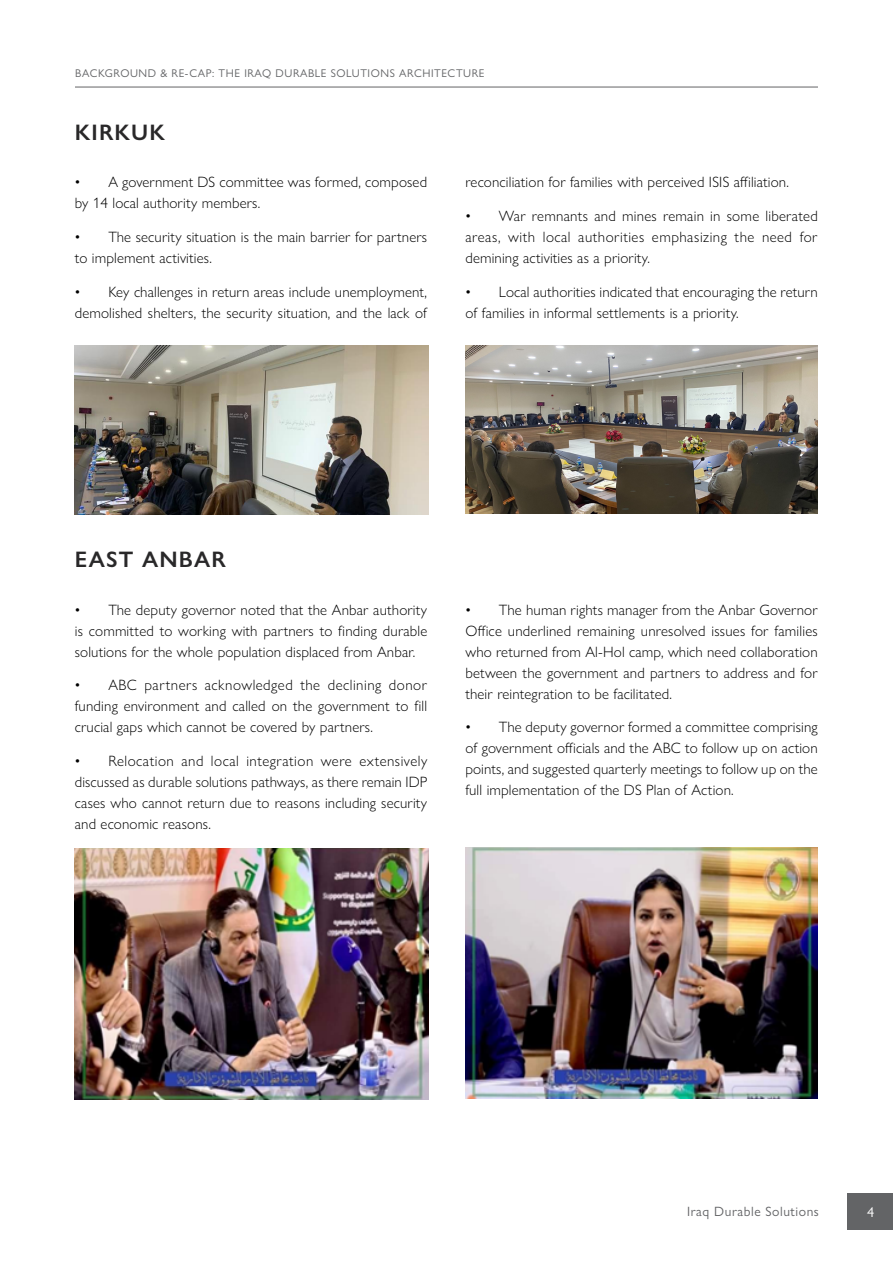
<style>
.page{position:relative;width:893px;height:1263px;background:#fff}
.page>*{position:absolute;margin:0;border:0;box-sizing:border-box;transform-origin:0 0}
.t1{font:600 22.5px "Gill Sans Nova";letter-spacing:.05em;color:#292829}
.t2{font:300 15px/21px "Gill Sans Nova";letter-spacing:.01em;color:#000;text-align:justify}
.t3{font:14.25px "Gill Sans Nova";color:#fff}
.t4{font:13.5px "Gill Sans Nova";letter-spacing:.04em;color:#636466}
.t5{font:11.25px "Gill Sans Nova";letter-spacing:.05em;color:#636466}
.s1{font-weight:400}
</style>
<div class="page">
<hr style="left:75px;top:87px;width:743px;height:1px;background:#636466">
<div style="left:848px;top:1193px;width:45px;height:36px;background:#636466"></div>
<img style="left:75px;top:346px;width:353px;height:169px">
<img style="left:465px;top:346px;width:353px;height:168px">
<img style="left:75px;top:848px;width:353px;height:251px">
<img style="left:465px;top:847px;width:353px;height:251px">
<p class="t5" style="left:75px;top:67px;width:411px">BACKGROUND &amp; RE-CAP: THE IRAQ DURABLE SOLUTIONS ARCHITECTURE</p>
<h1 class="t1" style="left:75px;top:118px;width:92px">KIRKUK</h1>
<p class="t2" style="left:75px;top:172px;width:354px"><span class="s1">•</span> A government DS committee was formed, composed by 14 local authority members.</p>
<p class="t2" style="left:75px;top:226px;width:354px"><span class="s1">•</span> The security situation is the main barrier for partners to implement activities.</p>
<p class="t2" style="left:75px;top:281px;width:354px"><span class="s1">•</span> Key challenges in return areas include unemployment, demolished shelters, the security situation, and the lack of</p>
<p class="t2" style="left:465px;top:172px;width:325px">reconciliation for families with perceived ISIS affiliation.</p>
<p class="t2" style="left:465px;top:205px;width:354px"><span class="s1">•</span> War remnants and mines remain in some liberated areas, with local authorities emphasizing the need for demining activities as a priority.</p>
<p class="t2" style="left:465px;top:281px;width:354px"><span class="s1">•</span> Local authorities indicated that encouraging the return of families in informal settlements is a priority.</p>
<h1 class="t1" style="left:75px;top:545px;width:153px">EAST ANBAR</h1>
<p class="t2" style="left:75px;top:599px;width:354px"><span class="s1">•</span> The deputy governor noted that the Anbar authority is committed to working with partners to finding durable solutions for the whole population displaced from Anbar.</p>
<p class="t2" style="left:75px;top:675px;width:354px"><span class="s1">•</span> ABC partners acknowledged the declining donor funding environment and called on the government to fill crucial gaps which cannot be covered by partners.</p>
<p class="t2" style="left:75px;top:750px;width:354px"><span class="s1">•</span> Relocation and local integration were extensively discussed as durable solutions pathways, as there remain IDP cases who cannot return due to reasons including security and economic reasons.</p>
<p class="t2" style="left:465px;top:599px;width:354px"><span class="s1">•</span> The human rights manager from the Anbar Governor Office underlined remaining unresolved issues for families who returned from Al-Hol camp, which need collaboration between the government and partners to address and for their reintegration to be facilitated.</p>
<p class="t2" style="left:465px;top:717px;width:354px"><span class="s1">•</span> The deputy governor formed a committee comprising of government officials and the ABC to follow up on action points, and suggested quarterly meetings to follow up on the full implementation of the DS Plan of Action.</p>
<p class="t4" style="left:687px;top:1203px;width:133px">Iraq Durable Solutions</p>
<p class="t3" style="left:867px;top:1203px;width:9px">4</p>
</div>
